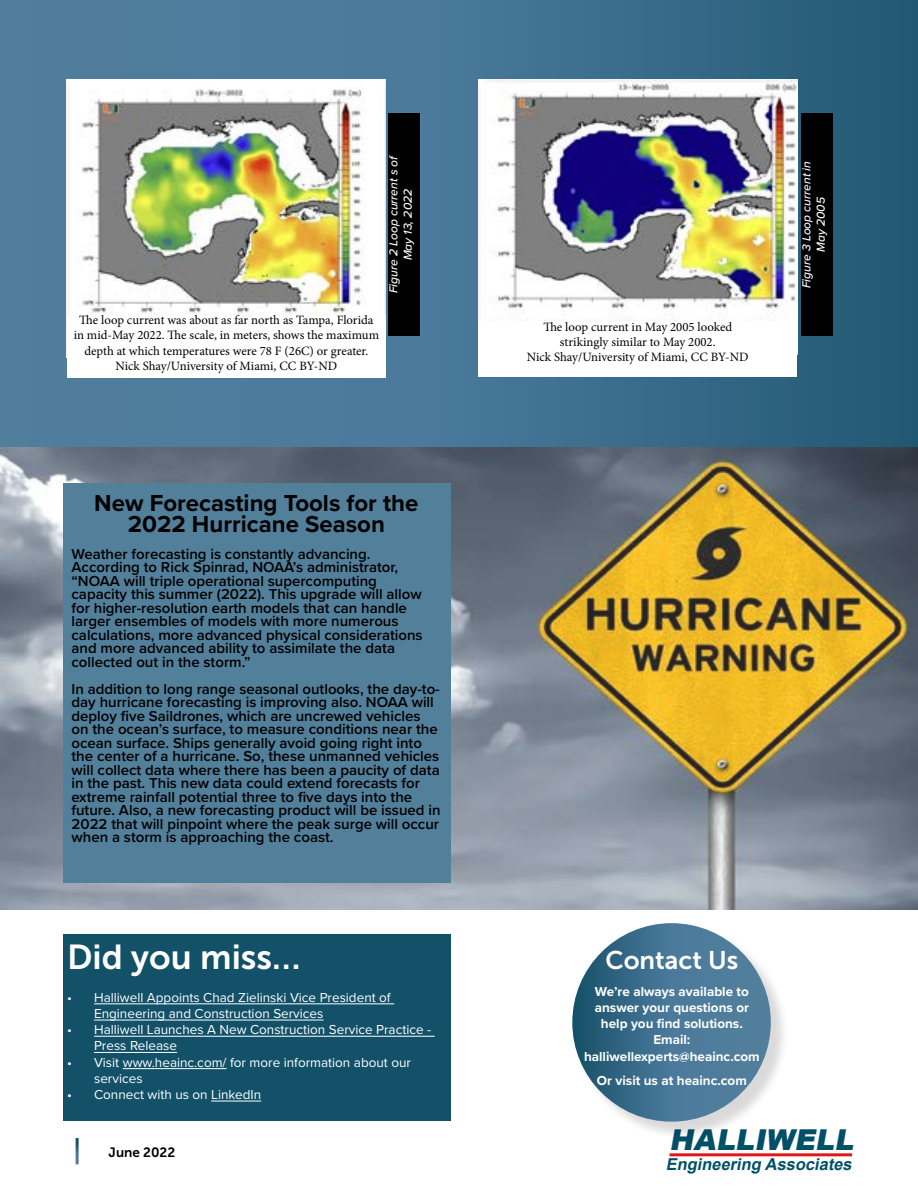
<style>
.page{position:relative;width:918px;height:1188px;background:#fff}
.page>*{position:absolute;margin:0;border:0;box-sizing:border-box;transform-origin:0 0}
.t1{font:34.5px "Museo Sans 700";color:#fff}
.t2{font:italic 900 28.8px "Arial";color:#015067}
.t3{font:25.5px "Museo Sans 700";color:#fff}
.t4{font:700 24px/21px "Proxima Nova";color:#000;text-align:center}
.t5{font:italic 700 16.5px "Arial";color:#015067}
.t6{font:600 15px/13.5px "Proxima Nova";color:#000}
.t7{font:13.5px/16.2px "Proxima Nova";color:#fff}
.t8{font:700 13.5px/16.2px "Proxima Nova";color:#fff;text-align:center}
.t9{font:13.5px "Museo Sans 700";color:#000}
.t10{font:12.75px/15.3px "Minion Pro";color:#000;text-align:center}
.t11{font:italic 500 12px/14.4px "Proxima Nova";color:#fff;text-align:center}
</style>
<div class="page">
<hr style="left:670px;top:1153px;width:182px;height:3px;background:#e21617">
<img style="left:0;top:446px;width:918px;height:464px">
<div style="left:0;top:0;width:918px;height:446px;background:linear-gradient(to right,#5a86a6,#285e7b)"></div>
<div style="left:801px;top:113px;width:31px;height:223px;background:#000"></div>
<div style="left:64px;top:934px;width:387px;height:186px;background:#125168"></div>
<hr style="left:94px;top:1003px;width:300px;height:1px;background:#fff">
<hr style="left:94px;top:1020px;width:230px;height:1px;background:#fff">
<hr style="left:94px;top:1036px;width:341px;height:1px;background:#fff">
<hr style="left:94px;top:1052px;width:83px;height:1px;background:#fff">
<hr style="left:123px;top:1068px;width:104px;height:1px;background:#fff">
<hr style="left:211px;top:1101px;width:50px;height:1px;background:#fff">
<div style="left:575px;top:926px;width:214px;height:214px;background:#000;opacity:.15"></div>
<div style="left:572px;top:923px;width:199px;height:199px;background:linear-gradient(to right,#245b77,#5e89a8);border-radius:99px"></div>
<div style="left:64px;top:483px;width:387px;height:399px;background:#52809b"></div>
<img style="left:67px;top:80px;width:319px;height:235px">
<div style="left:388px;top:113px;width:31px;height:223px;background:#000"></div>
<img style="left:478px;top:80px;width:319px;height:241px">
<div style="left:478px;top:321px;width:319px;height:56px;background:#fff"></div>
<div style="left:67px;top:315px;width:319px;height:62px;background:#fff"></div>
<p class="t10" style="left:74px;top:312px;width:307px">The loop current was about as far north as Tampa, Florida in mid-May 2022. The scale, in meters, shows the maximum depth at which temperatures were 78 F (26C) or greater.<br>Nick Shay/University of Miami, CC BY-ND</p>
<p class="t11" style="left:386px;top:293px;width:140px;rotate:-90deg">Figure 2 Loop current s of<br>May 13, 2022</p>
<h3 class="t4" style="left:94px;top:492px;width:326px">New Forecasting Tools for the<br>2022 Hurricane Season</h3>
<p class="t6" style="left:72px;top:547px;width:353px">Weather forecasting is constantly advancing.<br>According to Rick Spinrad, NOAA’s administrator, “NOAA will triple operational supercomputing capacity this summer (2022). This upgrade will allow for higher-resolution earth models that can handle larger ensembles of models with more numerous calculations, more advanced physical considerations and more advanced ability to assimilate the data collected out in the storm.”</p>
<p class="t6" style="left:72px;top:682px;width:371px">In addition to long range seasonal outlooks, the day-to&shy;day hurricane forecasting is improving also. NOAA will deploy five Saildrones, which are uncrewed vehicles on the ocean’s surface, to measure conditions near the ocean surface. Ships generally avoid going right into the center of a hurricane. So, these unmanned vehicles will collect data where there has been a paucity of data in the past. This new data could extend forecasts for extreme rainfall potential three to five days into the future. Also, a new forecasting product will be issued in 2022 that will pinpoint where the peak surge will occur when a storm is approaching the coast.</p>
<h1 class="t1" style="left:67px;top:938px;width:235px">Did you miss…</h1>
<p class="t7" style="left:94px;top:989px;width:298px;text-indent:-27px">• Halliwell Appoints Chad Zielinski Vice President of<br>Engineering and Construction Services</p>
<p class="t7" style="left:94px;top:1021px;width:339px;text-indent:-27px">• Halliwell Launches A New Construction Service Practice -<br>Press Release</p>
<p class="t7" style="left:94px;top:1053px;width:318px;text-indent:-27px">• Visit www.heainc.com/ for more information about our services</p>
<p class="t7" style="left:67px;top:1086px;width:196px">• Connect with us on LinkedIn</p>
<p class="t9" style="left:109px;top:1145px;width:68px">June 2022</p>
<p class="t10" style="left:527px;top:319px;width:223px">The loop current in May 2005 looked strikingly similar to May 2002.<br>Nick Shay/University of Miami, CC BY-ND</p>
<p class="t11" style="left:799px;top:288px;width:129px;rotate:-90deg">Figure 3 Loop current in<br>May 2005</p>
<h3 class="t3" style="left:605px;top:946px;width:134px">Contact Us</h3>
<p class="t8" style="left:584px;top:983px;width:177px">We’re always available to answer your questions or help you find solutions.<br>Email: halliwellexperts@heainc.com</p>
<p class="t8" style="left:597px;top:1072px;width:151px">Or visit us at heainc.com</p>
<h2 class="t2" style="left:669px;top:1119px;width:193px">HALLIWELL</h2>
<p class="t5" style="left:666px;top:1153px;width:192px">Engineering Associates</p>
</div>
